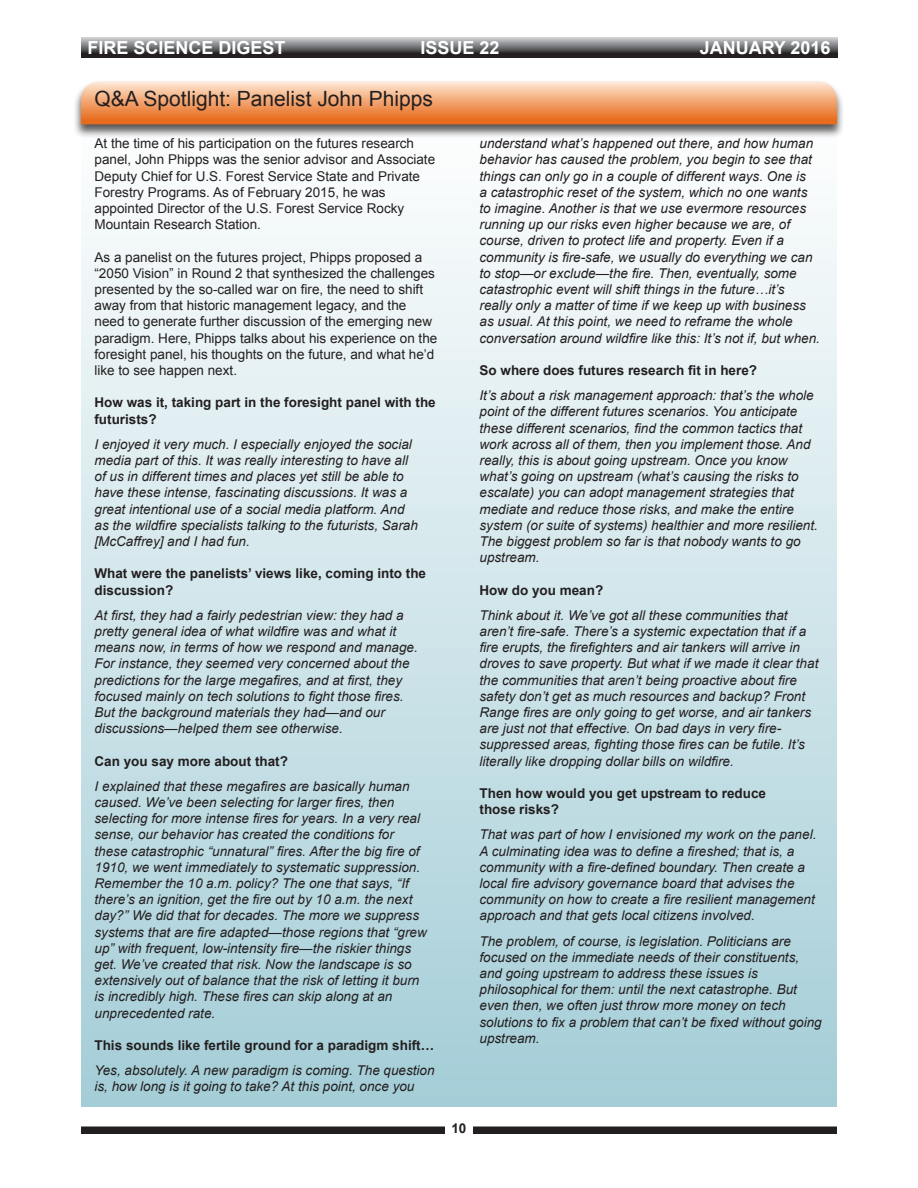
<style>
.page{position:relative;width:918px;height:1188px;background:#fff}
.page>*{position:absolute;margin:0;border:0;box-sizing:border-box;transform-origin:0 0}
.Footnote_Text{font:21px "Arial";color:#231f20}
.t1{font:700 18px "Arial";color:#fff}
.Footnote_Text-2{font:italic 13.5px/16.2px "Arial";color:#231f20}
.Footnote_Text-3{font:13.5px/16.2px "Arial";color:#231f20}
.Footnote_Text-4{font:700 13.5px/16.2px "Arial";color:#231f20}
</style>
<div class="page">
<div style="left:81px;top:1126px;width:756px;height:8px;background:#231f20"></div>
<div style="left:446px;top:1116px;width:27px;height:32px;background:#fff"></div>
<svg style="left:82px;top:38px;width:756px;height:20px;background:#68686a"></svg>
<div style="left:81px;top:119px;width:755px;height:988px;background:linear-gradient(to bottom,#fefefe,#a4cdd7)"></div>
<div style="left:73px;top:80px;width:772px;height:59px;background:#231f20;opacity:.75"></div>
<svg style="left:81px;top:81px;width:756px;height:43px;background:#f1a471"></svg>
<h2 class="t1" style="left:87px;top:35px;width:200px">FIRE SCIENCE DIGEST</h2>
<h2 class="t1" style="left:421px;top:35px;width:81px">ISSUE 22</h2>
<h2 class="t1" style="left:700px;top:35px;width:132px">JANUARY 2016</h2>
<p class="Footnote_Text" style="left:94px;top:84px;width:340px">Q&amp;A Spotlight: Panelist John Phipps</p>
<p class="Footnote_Text-3" style="left:94px;top:136px;width:342px">At the time of his participation on the futures research panel, John Phipps was the senior advisor and Associate Deputy Chief for U.S. Forest Service State and Private Forestry Programs. As of February 2015, he was appointed Director of the U.S. Forest Service Rocky Mountain Research Station.</p>
<p class="Footnote_Text-3" style="left:94px;top:249px;width:344px">As a panelist on the futures project, Phipps proposed a “2050 Vision” in Round 2 that synthesized the challenges presented by the so-called war on fire, the need to shift away from that historic management legacy, and the need to generate further discussion of the emerging new paradigm. Here, Phipps talks about his experience on the foresight panel, his thoughts on the future, and what he’d like to see happen next.</p>
<p class="Footnote_Text-4" style="left:94px;top:395px;width:343px">How was it, taking part in the foresight panel with the futurists?</p>
<p class="Footnote_Text-2" style="left:94px;top:436px;width:325px">I enjoyed it very much. I especially enjoyed the social media part of this. It was really interesting to have all of us in different times and places yet still be able to have these intense, fascinating discussions. It was a great intentional use of a social media platform. And as the wildfire specialists talking to the futurists, Sarah [McCaffrey] and I had fun.</p>
<p class="Footnote_Text-4" style="left:94px;top:566px;width:333px">What were the panelists’ views like, coming into the discussion?</p>
<p class="Footnote_Text-2" style="left:94px;top:607px;width:325px">At first, they had a fairly pedestrian view: they had a pretty general idea of what wildfire was and what it means now, in terms of how we respond and manage.<br>For instance, they seemed very concerned about the predictions for the large megafires, and at first, they focused mainly on tech solutions to fight those fires.<br>But the background materials they had—and our discussions—helped them see otherwise.</p>
<p class="Footnote_Text-4" style="left:94px;top:753px;width:195px">Can you say more about that?</p>
<p class="Footnote_Text-2" style="left:94px;top:778px;width:334px">I explained that these megafires are basically human caused. We’ve been selecting for larger fires, then selecting for more intense fires for years. In a very real sense, our behavior has created the conditions for these catastrophic “unnatural” fires. After the big fire of 1910, we went immediately to systematic suppression.<br>Remember the 10 a.m. policy? The one that says, “If there’s an ignition, get the fire out by 10 a.m. the next day?” We did that for decades. The more we suppress systems that are fire adapted—those regions that “grew up” with frequent, low-intensity fire—the riskier things get. We’ve created that risk. Now the landscape is so extensively out of balance that the risk of letting it burn is incredibly high. These fires can skip along at an unprecedented rate.</p>
<p class="Footnote_Text-4" style="left:94px;top:1038px;width:341px">This sounds like fertile ground for a paradigm shift…</p>
<p class="Footnote_Text-2" style="left:94px;top:1063px;width:342px">Yes, absolutely. A new paradigm is coming. The question is, how long is it going to take? At this point, once you</p>
<p class="Footnote_Text-2" style="left:480px;top:136px;width:342px">understand what’s happened out there, and how human behavior has caused the problem, you begin to see that things can only go in a couple of different ways. One is<br>a catastrophic reset of the system, which no one wants to imagine. Another is that we use evermore resources running up our risks even higher because we are, of course, driven to protect life and property. Even if a community is fire-safe, we usually do everything we can to stop—or exclude—the fire. Then, eventually, some catastrophic event will shift things in the future…it’s really only a matter of time if we keep up with business as usual. At this point, we need to reframe the whole conversation around wildfire like this: It’s not if, but when.</p>
<p class="Footnote_Text-4" style="left:480px;top:363px;width:279px">So where does futures research fit in here?</p>
<p class="Footnote_Text-2" style="left:480px;top:388px;width:340px">It’s about a risk management approach: that’s the whole point of the different futures scenarios. You anticipate these different scenarios, find the common tactics that work across all of them, then you implement those. And really, this is about going upstream. Once you know what’s going on upstream (what’s causing the risks to escalate) you can adopt management strategies that mediate and reduce those risks, and make the entire system (or suite of systems) healthier and more resilient.<br>The biggest problem so far is that nobody wants to go upstream.</p>
<p class="Footnote_Text-4" style="left:480px;top:582px;width:125px">How do you mean?</p>
<p class="Footnote_Text-2" style="left:480px;top:607px;width:340px">Think about it. We’ve got all these communities that aren’t fire-safe. There’s a systemic expectation that if a fire erupts, the firefighters and air tankers will arrive in droves to save property. But what if we made it clear that the communities that aren’t being proactive about fire safety don’t get as much resources and backup? Front Range fires are only going to get worse, and air tankers are just not that effective. On bad days in very fire&shy;suppressed areas, fighting those fires can be futile. It’s literally like dropping dollar bills on wildfire.</p>
<p class="Footnote_Text-4" style="left:480px;top:786px;width:288px">Then how would you get upstream to reduce those risks?</p>
<p class="Footnote_Text-2" style="left:480px;top:827px;width:338px">That was part of how I envisioned my work on the panel.<br>A culminating idea was to define a fireshed; that is, a community with a fire-defined boundary. Then create a local fire advisory governance board that advises the community on how to create a fire resilient management approach and that gets local citizens involved.</p>
<p class="Footnote_Text-2" style="left:480px;top:933px;width:344px">The problem, of course, is legislation. Politicians are focused on the immediate needs of their constituents, and going upstream to address these issues is philosophical for them: until the next catastrophe. But even then, we often just throw more money on tech solutions to fix a problem that can’t be fixed without going upstream.</p>
<p class="Footnote_Text-4" style="left:451px;top:1121px;width:17px">10</p>
</div>
